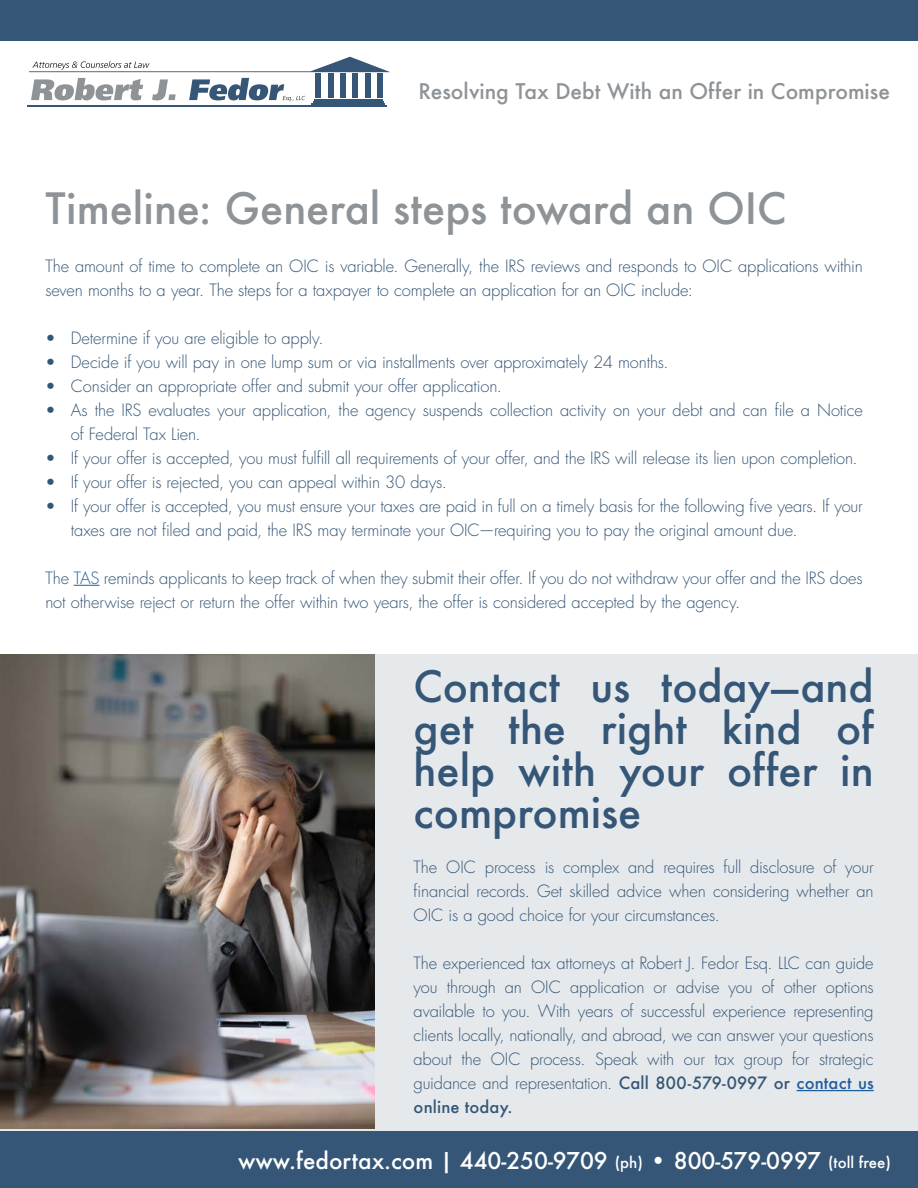
<style>
.page{position:relative;width:918px;height:1188px;background:#fff}
.page>*{position:absolute;margin:0;border:0;box-sizing:border-box;transform-origin:0 0}
.t1{font:500 42px/42px "Futura";color:#355676;text-align:justify}
.t2{font:500 42px "Futura";color:#8e9397}
.t3{font:500 22.5px "Futura";color:#fff}
.t4{font:500 21px "Futura";color:#8e9397}
.t5{font:300 16.5px/24px "Futura Std";letter-spacing:-.01em;color:#355676}
.t6{font:500 16.5px "Futura";letter-spacing:.01em;color:#355676}
.s1{color:#215e9e}
.s2{font-family:"Futura";font-weight:500}
.s3{font-family:"Futura";font-weight:500;color:#215e9e}
.s4{font-size:15px}
</style>
<div class="page">
<div style="left:0;top:654px;width:918px;height:478px;background:#e6e9ec"></div>
<hr style="left:797px;top:1090px;width:77px;height:1px;background:#215e9e">
<div style="left:0;top:0;width:918px;height:40px;background:#355676"></div>
<svg style="left:31px;top:78px;width:112px;height:22px"></svg>
<svg style="left:152px;top:79px;width:24px;height:21px"></svg>
<svg style="left:189px;top:78px;width:116px;height:23px"></svg>
<hr style="left:27px;top:105px;width:359px;height:1px;background:#355676">
<div style="left:353px;top:74px;width:5px;height:24px;background:#355676"></div>
<div style="left:365px;top:74px;width:5px;height:24px;background:#355676"></div>
<div style="left:377px;top:74px;width:5px;height:24px;background:#355676"></div>
<svg style="left:29px;top:57px;width:361px;height:15px"></svg>
<hr style="left:311px;top:103px;width:74px;height:1px;background:#355676">
<hr style="left:313px;top:101px;width:71px;height:1px;background:#355676">
<div style="left:315px;top:74px;width:6px;height:24px;background:#355676"></div>
<hr style="left:314px;top:99px;width:69px;height:1px;background:#355676">
<div style="left:340px;top:74px;width:6px;height:24px;background:#355676"></div>
<div style="left:328px;top:74px;width:5px;height:24px;background:#355676"></div>
<div style="left:0;top:1132px;width:918px;height:56px;background:#355676"></div>
<img style="left:0;top:654px;width:375px;height:475px">
<svg style="left:74px;top:585px;width:25px;height:1px"></svg>
<p class="t4" style="left:419px;top:77px;width:473px">Resolving Tax Debt With an Offer in Compromise</p>
<h1 class="t2" style="left:45px;top:179px;width:743px">Timeline: General steps toward an OIC</h1>
<p class="t5" style="left:45px;top:254px;width:819px">The amount of time to complete an OIC is variable. Generally, the IRS reviews and responds to OIC applications within seven months to a year. The steps for a taxpayer to complete an application for an OIC include:</p>
<p class="t5" style="left:45px;top:326px;width:280px">• Determine if you are eligible to apply.</p>
<p class="t5" style="left:45px;top:350px;width:625px">• Decide if you will pay in one lump sum or via installments over approximately 24 months.</p>
<p class="t5" style="left:45px;top:374px;width:458px">• Consider an appropriate offer and submit your offer application.</p>
<p class="t5" style="left:71px;top:398px;width:794px;text-indent:-25px">• As the IRS evaluates your application, the agency suspends collection activity on your debt and can file a Notice of Federal Tax Lien.</p>
<p class="t5" style="left:45px;top:446px;width:814px">• If your offer is accepted, you must fulfill all requirements of your offer, and the IRS will release its lien upon completion.</p>
<p class="t5" style="left:45px;top:470px;width:403px">• If your offer is rejected, you can appeal within 30 days.</p>
<p class="t5" style="left:71px;top:494px;width:793px;text-indent:-25px">• If your offer is accepted, you must ensure your taxes are paid in full on a timely basis for the following five years. If your taxes are not filed and paid, the IRS may terminate your OIC—requiring you to pay the original amount due.</p>
<p class="t5" style="left:45px;top:566px;width:819px">The <span class="s1">TAS</span> reminds applicants to keep track of when they submit their offer. If you do not withdraw your offer and the IRS does not otherwise reject or return the offer within two years, the offer is considered accepted by the agency.</p>
<h1 class="t1" style="left:414px;top:665px;width:462px">Contact us today—and get the right kind of help with your offer in compromise</h1>
<p class="t5" style="left:414px;top:855px;width:462px;text-align:justify">The OIC process is complex and requires full disclosure of your financial records. Get skilled advice when considering whether an OIC is a good choice for your circumstances.</p>
<p class="t5" style="left:414px;top:951px;width:462px;text-align:justify">The experienced tax attorneys at Robert J. Fedor Esq. LLC can guide you through an OIC application or advise you of other options available to you. With years of successful experience representing clients locally, nationally, and abroad, we can answer your questions about the OIC process. Speak with our tax group for strategic guidance and representation. <span class="s2">Call 800-579-0997 or</span> <span class="s3">contact us</span></p>
<p class="t6" style="left:414px;top:1096px;width:100px">online today.</p>
<h2 class="t3" style="left:238px;top:1145px;width:654px">www.fedortax.com | 440-250-9709 <span class="s4">(ph)</span> • 800-579-0997 <span class="s4">(toll free)</span></h2>
</div>
